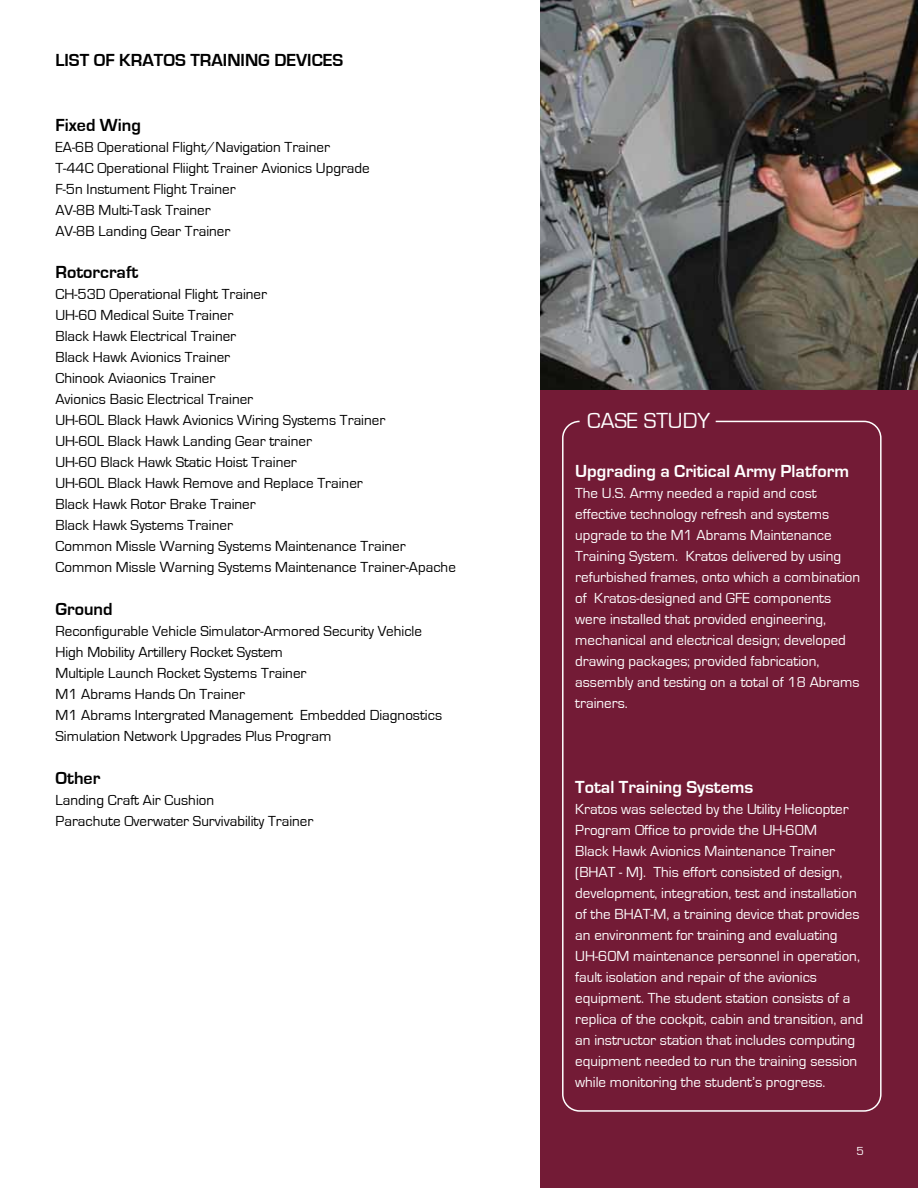
<style>
.page{position:relative;width:918px;height:1188px;background:#fff}
.page>*{position:absolute;margin:0;border:0;box-sizing:border-box;transform-origin:0 0}
.t1{font:22.5px "Eurostile";color:#fff}
.t2{font:700 18px "Eurostile";color:#000}
.t3{font:700 18px "Eurostile";color:#fff}
.t4{font:15px/21px "Eurostile";color:#fff}
.t5{font:15px/21px "Eurostile";color:#000}
.t6{font:12px "Eurostile";color:#fff}
</style>
<div class="page">
<div style="left:540px;top:0;width:378px;height:1188px;background:#731b36"></div>
<img style="left:541px;top:0;width:376px;height:390px">
<div style="left:562px;top:421px;width:320px;height:691px;border:2px solid #fff;border-radius:17px"></div>
<p class="t2" style="left:56px;top:50px;width:289px">LIST OF KRATOS TRAINING DEVICES</p>
<p class="t2" style="left:56px;top:115px;width:87px">Fixed Wing</p>
<p class="t5" style="left:56px;top:137px;width:316px">EA-6B Operational Flight/Navigation Trainer T-44C Operational Fliight Trainer Avionics Upgrade F-5n Instument Flight Trainer<br>AV-8B Multi-Task Trainer<br>AV-8B Landing Gear Trainer</p>
<p class="t2" style="left:56px;top:263px;width:85px">Rotorcraft</p>
<p class="t5" style="left:56px;top:284px;width:402px">CH-53D Operational Flight Trainer<br>UH-60 Medical Suite Trainer<br>Black Hawk Electrical Trainer<br>Black Hawk Avionics Trainer<br>Chinook Aviaonics Trainer<br>Avionics Basic Electrical Trainer<br>UH-60L Black Hawk Avionics Wiring Systems Trainer<br>UH-60L Black Hawk Landing Gear trainer<br>UH-60 Black Hawk Static Hoist Trainer<br>UH-60L Black Hawk Remove and Replace Trainer<br>Black Hawk Rotor Brake Trainer<br>Black Hawk Systems Trainer<br>Common Missle Warning Systems Maintenance Trainer Common Missle Warning Systems Maintenance Trainer-Apache</p>
<p class="t2" style="left:56px;top:599px;width:59px">Ground</p>
<p class="t5" style="left:56px;top:621px;width:388px">Reconfigurable Vehicle Simulator-Armored Security Vehicle High Mobility Artillery Rocket System<br>Multiple Launch Rocket Systems Trainer<br>M1 Abrams Hands On Trainer<br>M1 Abrams Intergrated Management Embedded Diagnostics Simulation Network Upgrades Plus Program</p>
<p class="t2" style="left:56px;top:768px;width:46px">Other</p>
<p class="t5" style="left:56px;top:789px;width:259px">Landing Craft Air Cushion<br>Parachute Overwater Survivability Trainer</p>
<h1 class="t1" style="left:587px;top:409px;width:124px">CASE STUDY</h1>
<p class="t3" style="left:575px;top:461px;width:275px">Upgrading a Critical Army Platform</p>
<p class="t4" style="left:575px;top:483px;width:287px">The U.S. Army needed a rapid and cost effective technology refresh and systems upgrade to the M1 Abrams Maintenance Training System. Kratos delivered by using refurbished frames, onto which a combination of Kratos-designed and GFE components were installed that provided engineering, mechanical and electrical design; developed drawing packages; provided fabrication, assembly and testing on a total of 18 Abrams trainers.</p>
<p class="t3" style="left:575px;top:778px;width:180px">Total Training Systems</p>
<p class="t4" style="left:575px;top:799px;width:290px">Kratos was selected by the Utility Helicopter Program Office to provide the UH-60M<br>Black Hawk Avionics Maintenance Trainer (BHAT - M). This effort consisted of design, development, integration, test and installation of the BHAT-M, a training device that provides an environment for training and evaluating UH-60M maintenance personnel in operation, fault isolation and repair of the avionics equipment. The student station consists of a replica of the cockpit, cabin and transition, and an instructor station that includes computing equipment needed to run the training session while monitoring the student’s progress.</p>
<p class="t6" style="left:856px;top:1145px;width:9px">5</p>
</div>
